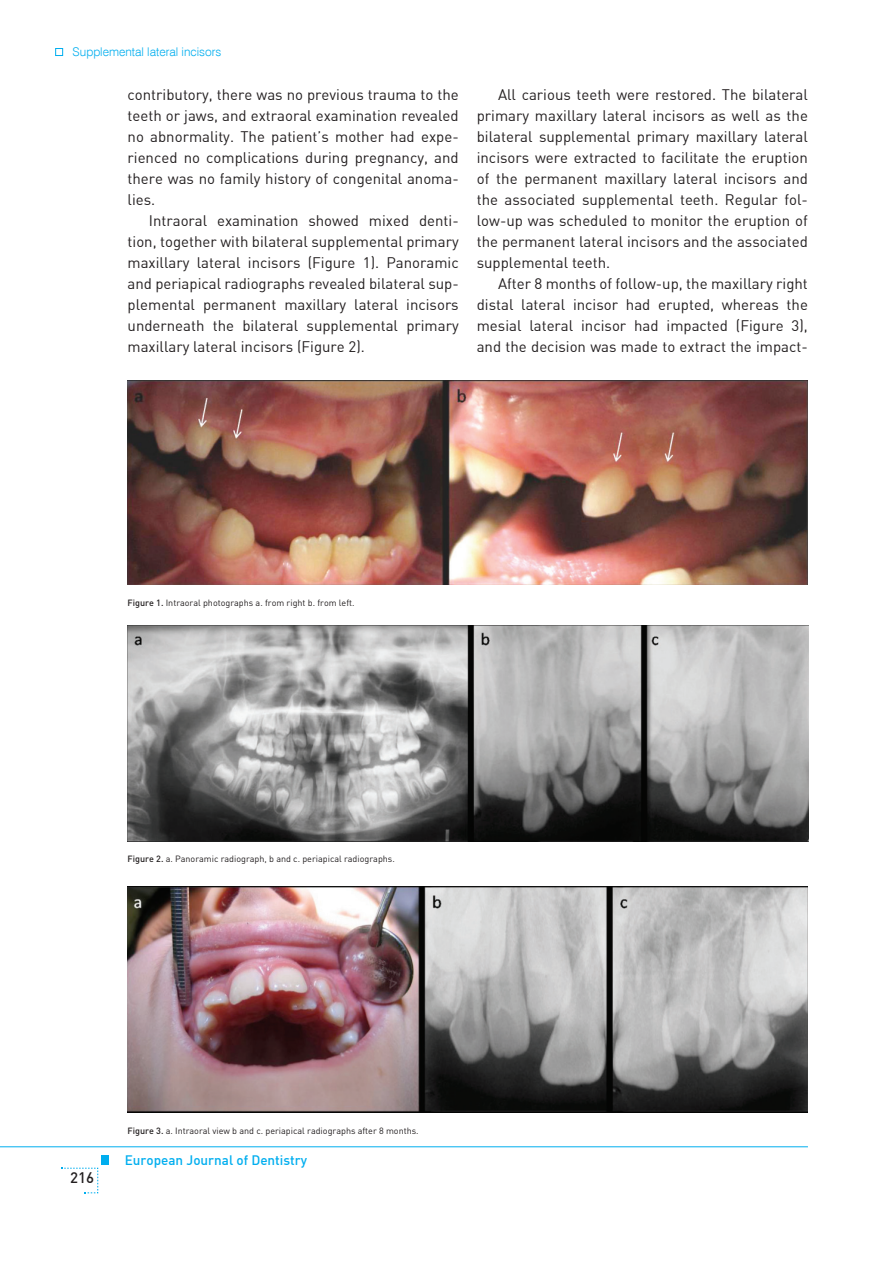
<style>
.page{position:relative;width:893px;height:1263px;background:#fff}
.page>*{position:absolute;margin:0;border:0;box-sizing:border-box;transform-origin:0 0}
.t1{font:15px/21px "Din B Regular";color:#231f20;text-align:justify}
.t2{font:15px "Din B Medium";color:#231f20}
.t3{font:13.5px "Din B Medium";color:#00aeef}
.t4{font:300 12px "Swiss 721 BT";color:#00aeef}
.t5{font:9px "DIN";color:#231f20}
.s1{font-weight:500}
</style>
<div class="page">
<hr style="left:0;top:1146px;width:808px;height:1px;background:#00aeef">
<div style="left:101px;top:1155px;width:7px;height:10px;background:#00aeef"></div>
<svg style="left:61px;top:1167px;width:37px;height:26px"></svg>
<img style="left:128px;top:380px;width:679px;height:204px">
<img style="left:128px;top:626px;width:680px;height:215px">
<img style="left:128px;top:886px;width:679px;height:226px">
<div style="left:55px;top:48px;width:8px;height:8px;border:1px solid #00aeef"></div>
<p class="t4" style="left:73px;top:44px;width:150px">Supplemental lateral incisors</p>
<p class="t1" style="left:128px;top:84px;width:333px">contributory, there was no previous trauma to the teeth or jaws, and extraoral examination revealed no abnormality. The patient’s mother had expe&shy;rienced no complications during pregnancy, and there was no family history of congenital anoma&shy;lies.</p>
<p class="t1" style="left:128px;top:210px;width:333px;text-indent:21px">Intraoral examination showed mixed denti&shy;tion, together with bilateral supplemental primary maxillary lateral incisors (Figure 1). Panoramic and periapical radiographs revealed bilateral sup&shy;plemental permanent maxillary lateral incisors underneath the bilateral supplemental primary maxillary lateral incisors (Figure 2).</p>
<p class="t1" style="left:477px;top:84px;width:333px;text-indent:21px">All carious teeth were restored. The bilateral primary maxillary lateral incisors as well as the bilateral supplemental primary maxillary lateral incisors were extracted to facilitate the eruption of the permanent maxillary lateral incisors and the associated supplemental teeth. Regular fol&shy;low-up was scheduled to monitor the eruption of the permanent lateral incisors and the associated supplemental teeth.</p>
<p class="t1" style="left:477px;top:273px;width:333px;text-indent:21px">After 8 months of follow-up, the maxillary right distal lateral incisor had erupted, whereas the mesial lateral incisor had impacted (Figure 3), and the decision was made to extract the impact-</p>
<p class="t5" style="left:128px;top:597px;width:229px"><span class="s1">Figure 1.</span> Intraoral photographs a. from right b. from left.</p>
<p class="t5" style="left:128px;top:853px;width:269px"><span class="s1">Figure 2.</span> a. Panoramic radiograph, b and c. periapical radiographs.</p>
<p class="t2" style="left:70px;top:1168px;width:25px">216</p>
<p class="t5" style="left:128px;top:1125px;width:293px"><span class="s1">Figure 3.</span> a. Intraoral view b and c. periapical radiographs after 8 months.</p>
<p class="t3" style="left:125px;top:1152px;width:184px">European Journal of Dentistry</p>
</div>
